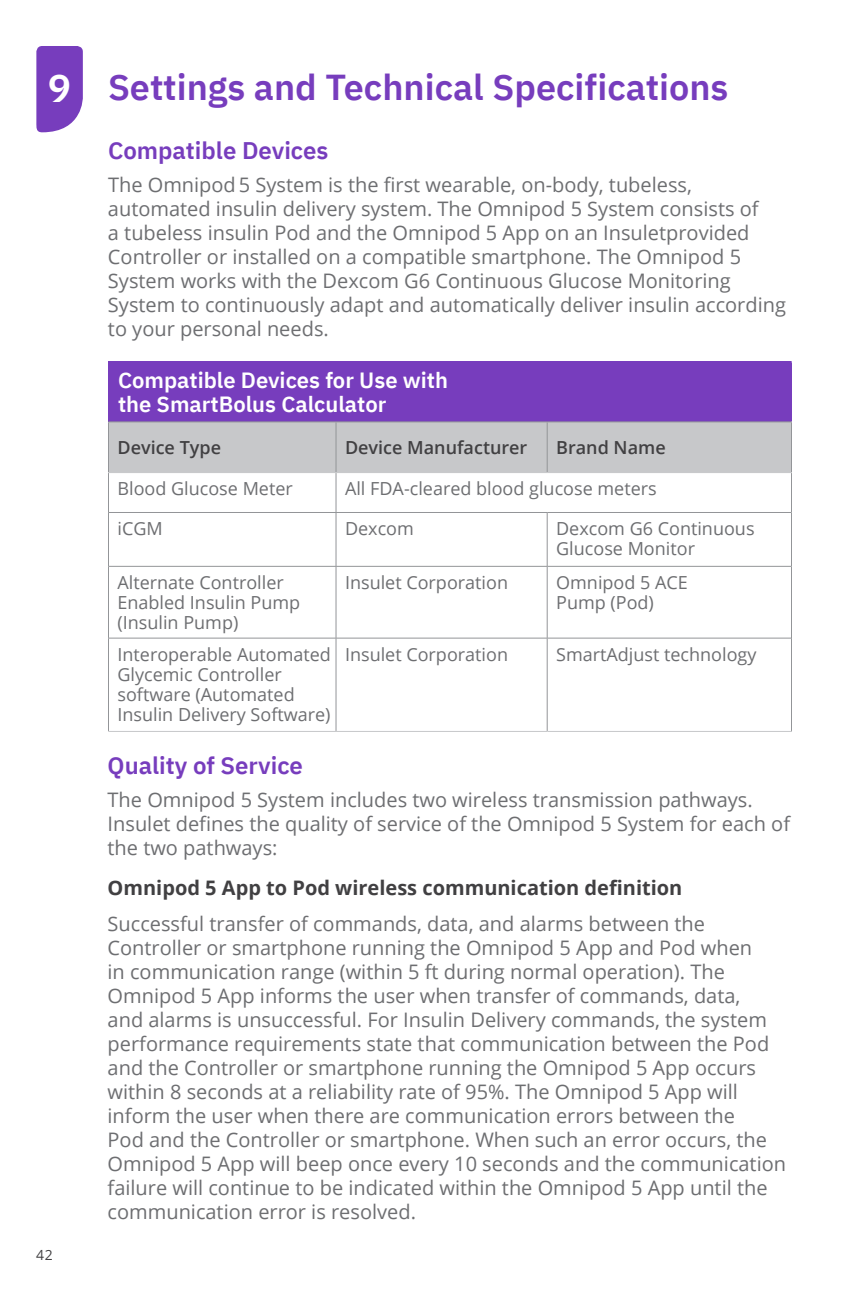
<style>
.page{position:relative;width:864px;height:1296px;background:#fff}
.page>*{position:absolute;margin:0;border:0;box-sizing:border-box;transform-origin:0 0}
.t1{font:600 36px "IBM Plex Sans";color:#773dbd}
.t2{font:600 24px "IBM Plex Sans";color:#773dbd}
.t3{font:600 22px/24px "IBM Plex Sans";color:#fff}
.t4{font:20px/24px "Open Sans";color:#6d6e71}
.t5{font:700 20px "Open Sans";color:#414042}
.t6{font:18px/20px "Open Sans";color:#6d6e71}
.t7{font:600 18px "Open Sans";color:#414042}
.t8{font:14px "Open Sans";color:#414042}
.s1{font-size:39px;color:#fff}
</style>
<div class="page">
<svg style="left:36px;top:46px;width:47px;height:86px;background:#824dc2"></svg>
<div style="left:108px;top:362px;width:684px;height:60px;background:#773dbd"></div>
<div style="left:109px;top:422px;width:682px;height:50px;background:#c7c8ca"></div>
<hr style="left:108px;top:421px;width:228px;height:1px;background:#939598">
<hr style="left:108px;top:422px;width:1px;height:50px;background:#939598">
<hr style="left:336px;top:421px;width:211px;height:1px;background:#939598">
<hr style="left:336px;top:422px;width:1px;height:50px;background:#939598">
<hr style="left:547px;top:421px;width:245px;height:1px;background:#939598">
<hr style="left:547px;top:422px;width:1px;height:50px;background:#939598">
<hr style="left:791px;top:422px;width:1px;height:50px;background:#939598">
<hr style="left:108px;top:472px;width:228px;height:1px;background:#c7c8ca">
<hr style="left:336px;top:472px;width:211px;height:1px;background:#c7c8ca">
<hr style="left:547px;top:472px;width:245px;height:1px;background:#c7c8ca">
<hr style="left:108px;top:473px;width:1px;height:39px;background:#939598">
<hr style="left:336px;top:473px;width:1px;height:39px;background:#939598">
<hr style="left:108px;top:512px;width:228px;height:1px;background:#939598">
<hr style="left:108px;top:513px;width:1px;height:53px;background:#939598">
<hr style="left:336px;top:512px;width:211px;height:1px;background:#939598">
<hr style="left:336px;top:513px;width:1px;height:53px;background:#939598">
<hr style="left:547px;top:512px;width:244px;height:1px;background:#939598">
<hr style="left:547px;top:513px;width:1px;height:53px;background:#939598">
<hr style="left:108px;top:566px;width:228px;height:1px;background:#939598">
<hr style="left:108px;top:567px;width:1px;height:71px;background:#939598">
<hr style="left:336px;top:566px;width:211px;height:1px;background:#939598">
<hr style="left:336px;top:567px;width:1px;height:71px;background:#939598">
<hr style="left:547px;top:566px;width:244px;height:1px;background:#939598">
<hr style="left:547px;top:567px;width:1px;height:71px;background:#939598">
<hr style="left:108px;top:638px;width:228px;height:1px;background:#939598">
<hr style="left:108px;top:638px;width:1px;height:93px;background:#939598">
<hr style="left:336px;top:638px;width:211px;height:1px;background:#939598">
<hr style="left:336px;top:638px;width:1px;height:93px;background:#939598">
<hr style="left:547px;top:638px;width:244px;height:1px;background:#939598">
<hr style="left:547px;top:638px;width:1px;height:93px;background:#939598">
<hr style="left:791px;top:473px;width:1px;height:39px;background:#939598">
<hr style="left:791px;top:512px;width:1px;height:54px;background:#939598">
<hr style="left:791px;top:566px;width:1px;height:72px;background:#939598">
<hr style="left:791px;top:638px;width:1px;height:93px;background:#939598">
<hr style="left:108px;top:731px;width:228px;height:1px;background:#c7c8ca">
<hr style="left:336px;top:731px;width:211px;height:1px;background:#c7c8ca">
<hr style="left:547px;top:731px;width:245px;height:1px;background:#c7c8ca">
<hr style="left:108px;top:361px;width:228px;height:1px;background:#773dbd">
<hr style="left:336px;top:361px;width:211px;height:1px;background:#773dbd">
<hr style="left:547px;top:361px;width:245px;height:1px;background:#773dbd">
<h1 class="t1" style="left:48px;top:59px;width:682px"><span class="s1">9</span> Settings and Technical Specifications</h1>
<p class="t2" style="left:108px;top:131px;width:222px">Compatible Devices</p>
<p class="t4" style="left:108px;top:172px;width:680px">The Omnipod5 System is the first wearable, on-body, tubeless, automated insulin delivery system. The Omnipod 5 System consists of<br>a tubeless insulin Pod and the Omnipod 5 App on an Insuletprovided Controller or installed on a compatible smartphone. The Omnipod 5<br>System works with the Dexcom G6 Continuous Glucose Monitoring System to continuously adapt and automatically deliver insulin according to your personal needs.</p>
<p class="t3" style="left:118px;top:367px;width:332px">Compatible Devices for Use with the SmartBolus Calculator</p>
<p class="t7" style="left:118px;top:435px;width:105px">Device Type</p>
<p class="t7" style="left:345px;top:435px;width:184px">Device Manufacturer</p>
<p class="t7" style="left:556px;top:435px;width:111px">Brand Name</p>
<p class="t6" style="left:118px;top:478px;width:177px">Blood Glucose Meter</p>
<p class="t6" style="left:345px;top:478px;width:313px">All FDA-cleared blood glucose meters</p>
<p class="t6" style="left:118px;top:518px;width:47px">iCGM</p>
<p class="t6" style="left:345px;top:518px;width:70px">Dexcom</p>
<p class="t6" style="left:556px;top:518px;width:200px">Dexcom G6 Continuous<br>Glucose Monitor</p>
<p class="t6" style="left:118px;top:572px;width:184px">Alternate Controller<br>Enabled Insulin Pump (Insulin Pump)</p>
<p class="t6" style="left:345px;top:572px;width:165px">Insulet Corporation</p>
<p class="t6" style="left:556px;top:572px;width:133px">Omnipod 5 ACE<br>Pump (Pod)</p>
<p class="t6" style="left:118px;top:644px;width:215px">Interoperable Automated<br>Glycemic Controller software (Automated<br>Insulin Delivery Software)</p>
<p class="t6" style="left:345px;top:644px;width:165px">Insulet Corporation</p>
<p class="t6" style="left:556px;top:644px;width:202px">SmartAdjust technology</p>
<p class="t2" style="left:108px;top:746px;width:197px">Quality of Service</p>
<p class="t4" style="left:108px;top:787px;width:684px">The Omnipod 5 System includes two wireless transmission pathways.<br>Insulet defines the quality of service of the Omnipod 5 System for each of the two pathways:</p>
<p class="t5" style="left:108px;top:874px;width:576px">Omnipod 5 App to Pod wireless communication definition</p>
<p class="t4" style="left:108px;top:911px;width:680px">Successful transfer of commands, data, and alarms between the Controller or smartphone running the Omnipod 5 App and Pod when<br>in communication range (within 5 ft during normal operation). The Omnipod 5 App informs the user when transfer of commands, data,<br>and alarms is unsuccessful. For Insulin Delivery commands, the system performance requirements state that communication between the Pod and the Controller or smartphone running the Omnipod 5 App occurs within 8 seconds at a reliability rate of 95%. The Omnipod 5 App will inform the user when there are communication errors between the<br>Pod and the Controller or smartphone. When such an error occurs, the Omnipod 5 App will beep once every 10 seconds and the communication failure will continue to be indicated within the Omnipod 5 App until the communication error is resolved.</p>
<p class="t8" style="left:36px;top:1245px;width:18px">42</p>
</div>
